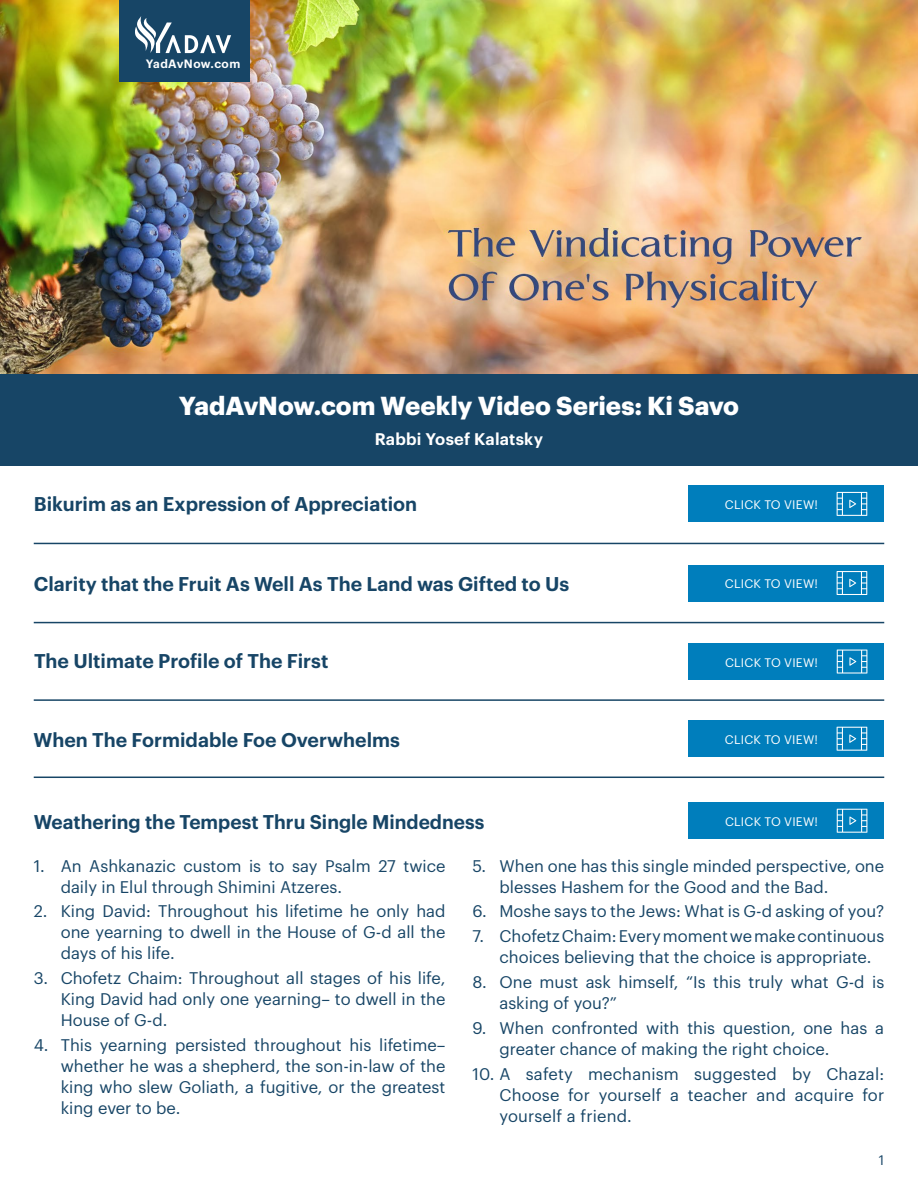
<style>
.page{position:relative;width:918px;height:1188px;background:#fff}
.page>*{position:absolute;margin:0;border:0;box-sizing:border-box;transform-origin:0 0}
.t1{font:700 25.5px "Graphik";letter-spacing:-.005em;color:#fff}
.t2{font:600 19.5px "Graphik";color:#174566}
.t3{font:16.5px/21px "Graphik";color:#174566}
.t4{font:600 16.5px "Graphik";letter-spacing:.01em;color:#fff}
.t5{font:13.5px "Graphik";color:#174566}
.t6{font:12.15px "Graphik";letter-spacing:.02em;color:#fff}
.t7{font:600 11.85px "Graphik";letter-spacing:.03em;color:#fff}
</style>
<div class="page">
<div style="left:688px;top:721px;width:196px;height:36px;background:#007ebc"></div>
<svg style="left:837px;top:727px;width:30px;height:24px"></svg>
<hr style="left:34px;top:543px;width:850px;height:1px;background:#174566">
<hr style="left:34px;top:622px;width:850px;height:1px;background:#174566">
<hr style="left:34px;top:699px;width:850px;height:2px;background:#174566">
<hr style="left:34px;top:777px;width:850px;height:1px;background:#174566">
<div style="left:688px;top:486px;width:196px;height:36px;background:#007ebc"></div>
<svg style="left:837px;top:492px;width:30px;height:24px"></svg>
<div style="left:688px;top:565px;width:196px;height:36px;background:#007ebc"></div>
<svg style="left:837px;top:571px;width:30px;height:24px"></svg>
<div style="left:689px;top:643px;width:195px;height:37px;background:#007ebc"></div>
<svg style="left:837px;top:650px;width:30px;height:24px"></svg>
<img style="left:0;top:0;width:918px;height:374px">
<div style="left:0;top:374px;width:918px;height:91px;background:#174566"></div>
<div style="left:119px;top:0;width:131px;height:82px;background:#174566"></div>
<svg style="left:135px;top:16px;width:96px;height:37px"></svg>
<div style="left:689px;top:803px;width:195px;height:36px;background:#007ebc"></div>
<svg style="left:837px;top:809px;width:30px;height:24px"></svg>
<p class="t7" style="left:146px;top:55px;width:96px">YadAvNow.com</p>
<h1 class="t1" style="left:179px;top:386px;width:562px">YadAvNow.com Weekly Video Series: Ki Savo</h1>
<p class="t4" style="left:375px;top:426px;width:170px">Rabbi Yosef Kalatsky</p>
<p class="t2" style="left:34px;top:489px;width:385px">Bikurim as an Expression of Appreciation</p>
<p class="t6" style="left:725px;top:495px;width:95px">CLICK TO VIEW!</p>
<p class="t2" style="left:34px;top:569px;width:537px">Clarity that the Fruit As Well As The Land was Gifted to Us</p>
<p class="t6" style="left:725px;top:574px;width:95px">CLICK TO VIEW!</p>
<p class="t2" style="left:34px;top:646px;width:296px">The Ultimate Profile of The First</p>
<p class="t6" style="left:725px;top:653px;width:95px">CLICK TO VIEW!</p>
<p class="t2" style="left:34px;top:725px;width:368px">When The Formidable Foe Overwhelms</p>
<p class="t6" style="left:725px;top:730px;width:95px">CLICK TO VIEW!</p>
<p class="t2" style="left:34px;top:807px;width:452px">Weathering the Tempest Thru Single Mindedness</p>
<p class="t6" style="left:725px;top:812px;width:95px">CLICK TO VIEW!</p>
<p class="t3" style="left:61px;top:854px;width:386px;text-indent:-27px">1. An Ashkanazic custom is to say Psalm 27 twice daily in Elul through Shimini Atzeres.</p>
<p class="t3" style="left:61px;top:900px;width:386px;text-align:justify;text-indent:-27px">2. King David: Throughout his lifetime he only had one yearning to dwell in the House of G-d all the days of his life.</p>
<p class="t3" style="left:61px;top:966px;width:386px;text-align:justify;text-indent:-27px">3. Chofetz Chaim: Throughout all stages of his life, King David had only one yearning– to dwell in the House of G-d.</p>
<p class="t3" style="left:61px;top:1033px;width:386px;text-align:justify;text-indent:-27px">4. This yearning persisted throughout his lifetime– whether he was a shepherd, the son-in-law of the king who slew Goliath, a fugitive, or the greatest king ever to be.</p>
<p class="t3" style="left:499px;top:854px;width:386px;text-indent:-27px">5. When one has this single minded perspective, one blesses Hashem for the Good and the Bad.</p>
<p class="t3" style="left:473px;top:900px;width:413px">6. Moshe says to the Jews: What is G-d asking of you?</p>
<p class="t3" style="left:499px;top:924px;width:386px;text-indent:-27px">7. Chofetz Chaim: Every moment we make continuous choices believing that the choice is appropriate.</p>
<p class="t3" style="left:499px;top:970px;width:386px;text-indent:-27px">8. One must ask himself, “Is this truly what G-d is asking of you?”</p>
<p class="t3" style="left:499px;top:1016px;width:386px;text-indent:-27px">9. When confronted with this question, one has a greater chance of making the right choice.</p>
<p class="t3" style="left:499px;top:1062px;width:386px;text-align:justify;text-indent:-27px">10. A safety mechanism suggested by Chazal:<br>Choose for yourself a teacher and acquire for yourself a friend.</p>
<p class="t5" style="left:879px;top:1150px;width:7px">1</p>
</div>
